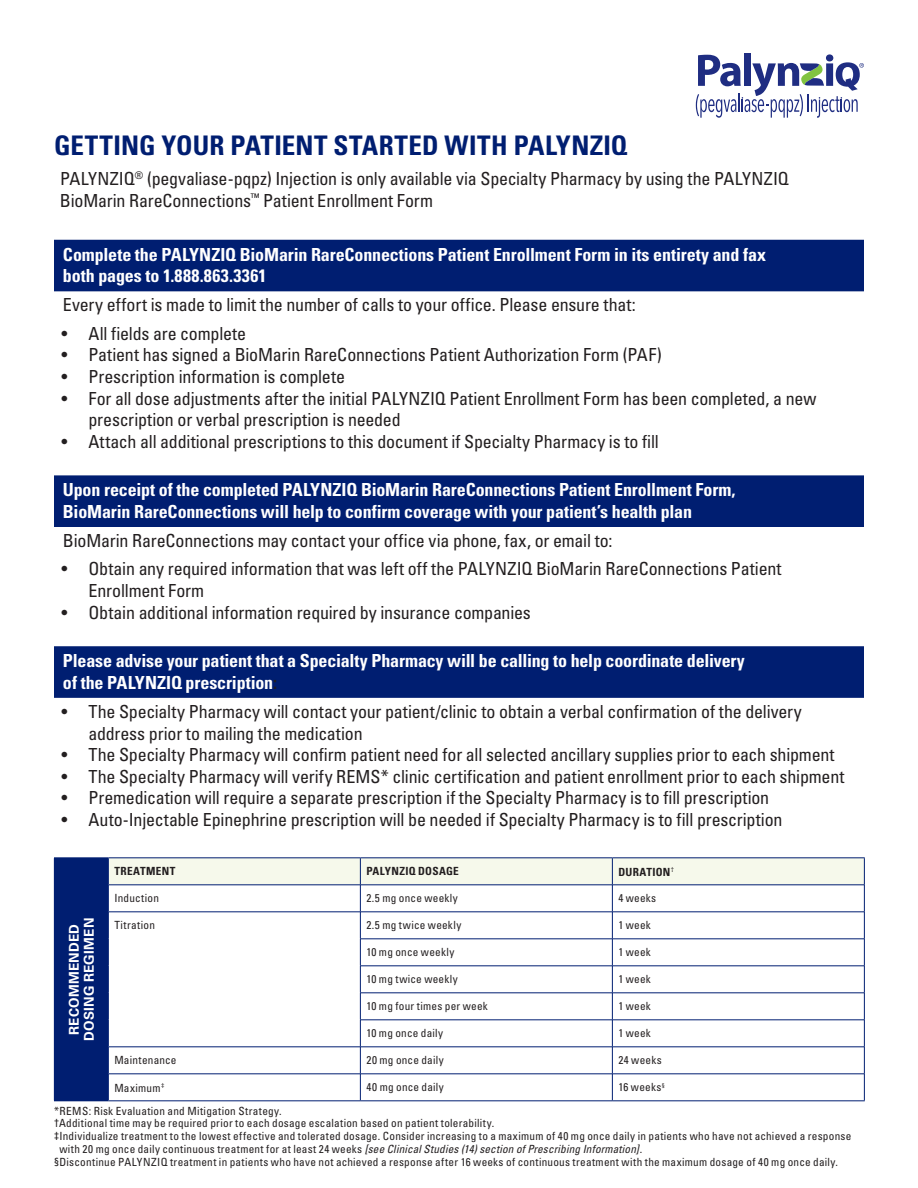
<style>
.page{position:relative;width:918px;height:1188px;background:#fff}
.page>*{position:absolute;margin:0;border:0;box-sizing:border-box;transform-origin:0 0}
.t1{font:700 condensed 27px "Univers LT Std";letter-spacing:.01em;color:#001e71}
.Instructions_Subhead{font:condensed 18px/21.6px "Univers LT Std";letter-spacing:-.01em;color:#231f20}
.Instructions_Section{font:700 condensed 18px "Univers LT Std";letter-spacing:-.01em;color:#fff}
.Instructions_Section-2{font:condensed 18px "Univers LT Std";letter-spacing:-.01em;color:#231f20}
.Subsection_Header{font:700 13.5px/15px "Univers LT Std";letter-spacing:.015em;color:#fff;text-align:center}
.Form_Field{font:condensed 11.25px/12.8px "Univers LT Std";letter-spacing:.02em;color:#231f20}
.Prescription_Form_Fi{font:condensed 11.25px "Univers LT Std";letter-spacing:.02em;color:#231f20}
.Subsection_Header-2{font:700 condensed 11.25px "Univers LT Std";letter-spacing:.03em;color:#231f20}
.s1{color:#231f20}
.s2{font-style:italic}
</style>
<div class="page">
<div style="left:54px;top:240px;width:810px;height:30px;background:#001e71"></div>
<div style="left:54px;top:261px;width:810px;height:30px;background:#001e71"></div>
<div style="left:54px;top:475px;width:810px;height:30px;background:#001e71"></div>
<div style="left:54px;top:497px;width:810px;height:30px;background:#001e71"></div>
<div style="left:54px;top:646px;width:810px;height:30px;background:#001e71"></div>
<div style="left:54px;top:668px;width:810px;height:30px;background:#001e71"></div>
<div style="left:54px;top:858px;width:54px;height:243px;background:#001e71"></div>
<hr style="left:54px;top:857px;width:54px;height:1px;background:#001e71">
<hr style="left:108px;top:857px;width:252px;height:1px;background:#001e71">
<hr style="left:360px;top:857px;width:252px;height:1px;background:#001e71">
<hr style="left:612px;top:857px;width:253px;height:1px;background:#001e71">
<svg style="left:108px;top:858px;width:757px;height:242px"></svg>
<hr style="left:108px;top:1100px;width:252px;height:1px;background:#001e71">
<hr style="left:360px;top:1100px;width:252px;height:1px;background:#001e71">
<hr style="left:612px;top:1100px;width:253px;height:1px;background:#001e71">
<div style="left:744px;top:53px;width:7px;height:33px;background:#1f2d82"></div>
<svg style="left:696px;top:54px;width:168px;height:64px"></svg>
<p class="t1" style="left:54px;top:128px;width:575px">GETTING YOUR PATIENT STARTED WITH PALYNZIQ</p>
<p class="Instructions_Subhead" style="left:60px;top:168px;width:730px">PALYNZIQ<sup>®</sup> (pegvaliase-pqpz) Injection is only available via Specialty Pharmacy by using the PALYNZIQ<br>BioMarin RareConnections<sup>™</sup> Patient Enrollment Form</p>
<p class="Instructions_Section" style="left:63px;top:243px;width:705px">Complete the PALYNZIQ BioMarin RareConnections Patient Enrollment Form in its entirety and fax</p>
<p class="Instructions_Section" style="left:63px;top:265px;width:205px">both pages to 1.888.863.3361</p>
<p class="Instructions_Section-2" style="left:63px;top:294px;width:574px">Every effort is made to limit the number of calls to your office. Please ensure that:</p>
<p class="Instructions_Subhead" style="left:62px;top:322px;width:186px">• All fields are complete</p>
<p class="Instructions_Subhead" style="left:62px;top:344px;width:602px">• Patient has signed a BioMarin RareConnections Patient Authorization Form (PAF)</p>
<p class="Instructions_Subhead" style="left:62px;top:366px;width:285px">• Prescription information is complete</p>
<p class="Instructions_Subhead" style="left:88px;top:387px;width:729px;text-indent:-27px">• For all dose adjustments after the initial PALYNZIQ Patient Enrollment Form has been completed, a new prescription or verbal prescription is needed</p>
<p class="Instructions_Subhead" style="left:62px;top:430px;width:599px">• Attach all additional prescriptions to this document if Specialty Pharmacy is to fill</p>
<p class="Instructions_Section" style="left:63px;top:479px;width:674px">Upon receipt of the completed PALYNZIQ BioMarin RareConnections Patient Enrollment Form,</p>
<p class="Instructions_Section" style="left:63px;top:501px;width:631px">BioMarin RareConnections will help to confirm coverage with your patient’s health plan</p>
<p class="Instructions_Section-2" style="left:63px;top:529px;width:551px">BioMarin RareConnections may contact your office via phone, fax, or email to:</p>
<p class="Instructions_Subhead" style="left:88px;top:558px;width:695px;text-indent:-27px">• Obtain any required information that was left off the PALYNZIQ BioMarin RareConnections Patient<br>Enrollment Form</p>
<p class="Instructions_Subhead" style="left:62px;top:601px;width:471px">• Obtain additional information required by insurance companies</p>
<p class="Instructions_Section" style="left:63px;top:650px;width:683px">Please advise your patient that a Specialty Pharmacy will be calling to help coordinate delivery</p>
<p class="Instructions_Section" style="left:63px;top:671px;width:216px">of the PALYNZIQ prescription<span class="s1">:</span></p>
<p class="Instructions_Subhead" style="left:88px;top:700px;width:715px;text-indent:-27px">• The Specialty Pharmacy will contact your patient/clinic to obtain a verbal confirmation of the delivery address prior to mailing the medication</p>
<p class="Instructions_Subhead" style="left:62px;top:744px;width:775px">• The Specialty Pharmacy will confirm patient need for all selected ancillary supplies prior to each shipment</p>
<p class="Instructions_Subhead" style="left:62px;top:765px;width:785px">• The Specialty Pharmacy will verify REMS* clinic certification and patient enrollment prior to each shipment</p>
<p class="Instructions_Subhead" style="left:62px;top:787px;width:709px">• Premedication will require a separate prescription if the Specialty Pharmacy is to fill prescription</p>
<p class="Instructions_Subhead" style="left:62px;top:808px;width:723px">• Auto-Injectable Epinephrine prescription will be needed if Specialty Pharmacy is to fill prescription</p>
<p class="Subsection_Header-2" style="left:114px;top:864px;width:63px">TREATMENT</p>
<p class="Subsection_Header-2" style="left:366px;top:864px;width:94px">PALYNZIQ DOSAGE</p>
<p class="Subsection_Header-2" style="left:618px;top:865px;width:57px">DURATION<sup>†</sup></p>
<p class="Prescription_Form_Fi" style="left:114px;top:891px;width:46px">Induction</p>
<p class="Prescription_Form_Fi" style="left:366px;top:891px;width:93px">2.5 mg once weekly</p>
<p class="Prescription_Form_Fi" style="left:618px;top:891px;width:39px">4 weeks</p>
<p class="Prescription_Form_Fi" style="left:114px;top:918px;width:42px">Titration</p>
<p class="Prescription_Form_Fi" style="left:366px;top:918px;width:97px">2.5 mg twice weekly</p>
<p class="Prescription_Form_Fi" style="left:618px;top:918px;width:34px">1 week</p>
<p class="Prescription_Form_Fi" style="left:366px;top:945px;width:90px">10 mg once weekly</p>
<p class="Prescription_Form_Fi" style="left:618px;top:945px;width:34px">1 week</p>
<p class="Prescription_Form_Fi" style="left:366px;top:972px;width:93px">10 mg twice weekly</p>
<p class="Prescription_Form_Fi" style="left:618px;top:972px;width:34px">1 week</p>
<p class="Prescription_Form_Fi" style="left:366px;top:999px;width:123px">10 mg four times per week</p>
<p class="Prescription_Form_Fi" style="left:618px;top:999px;width:34px">1 week</p>
<p class="Prescription_Form_Fi" style="left:366px;top:1026px;width:78px">10 mg once daily</p>
<p class="Prescription_Form_Fi" style="left:618px;top:1026px;width:34px">1 week</p>
<p class="Prescription_Form_Fi" style="left:114px;top:1053px;width:64px">Maintenance</p>
<p class="Prescription_Form_Fi" style="left:366px;top:1053px;width:79px">20 mg once daily</p>
<p class="Prescription_Form_Fi" style="left:618px;top:1053px;width:45px">24 weeks</p>
<p class="Prescription_Form_Fi" style="left:114px;top:1081px;width:52px">Maximum<sup>‡</sup></p>
<p class="Prescription_Form_Fi" style="left:366px;top:1080px;width:79px">40 mg once daily</p>
<p class="Prescription_Form_Fi" style="left:618px;top:1080px;width:48px">16 weeks<sup>§</sup></p>
<p class="Form_Field" style="left:54px;top:1104px;width:229px">*REMS: Risk Evaluation and Mitigation Strategy.</p>
<p class="Form_Field" style="left:54px;top:1117px;width:442px">†Additional time may be required prior to each dosage escalation based on patient tolerability.</p>
<p class="Form_Field" style="left:59px;top:1130px;width:794px;text-indent:-5px">‡Individualize treatment to the lowest effective and tolerated dosage. Consider increasing to a maximum of 40 mg once daily in patients who have not achieved a response with 20 mg once daily continuous treatment for at least 24 weeks <span class="s2">[see Clinical Studies (14) section of Prescribing Information]</span>.</p>
<p class="Form_Field" style="left:54px;top:1155px;width:786px">§Discontinue PALYNZIQ treatment in patients who have not achieved a response after 16 weeks of continuous treatment with the maximum dosage of 40 mg once daily.</p>
<p class="Subsection_Header" style="left:67px;top:1041px;width:124px;rotate:-90deg">RECOMMENDED<br>DOSING REGIMEN</p>
</div>
